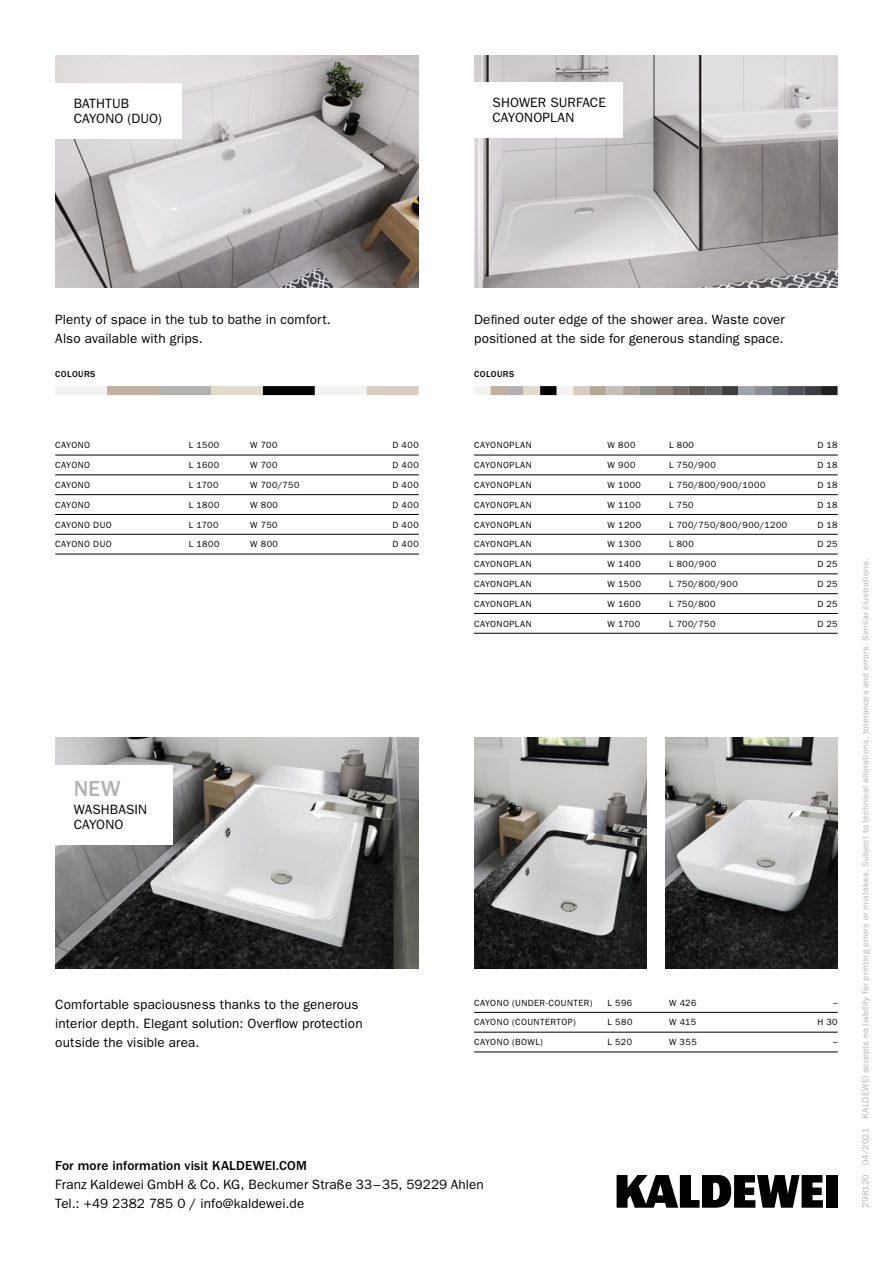
<style>
.page{position:relative;width:893px;height:1263px;background:#fff}
.page>*{position:absolute;margin:0;border:0;box-sizing:border-box;transform-origin:0 0}
.t1{font:500 22.5px "ITC Franklin Gothic Std";color:#b3b2b2}
.t2{font:13.5px/18.9px "ITC Franklin Gothic Std";letter-spacing:.01em;color:#000}
.t3{font:500 13.5px "ITC Franklin Gothic Std";letter-spacing:.005em;color:#000}
.t4{font:9px "ITC Franklin Gothic Std";letter-spacing:.05em;color:#000}
.t5{font:9px "ITC Franklin Gothic Std";letter-spacing:.02em;color:#b3b2b2}
.t6{font:500 9px "ITC Franklin Gothic Std";letter-spacing:.05em;color:#000}
</style>
<div class="page">
<img style="left:55px;top:55px;width:364px;height:232px">
<img style="left:474px;top:55px;width:364px;height:232px">
<img style="left:55px;top:737px;width:364px;height:232px">
<img style="left:665px;top:737px;width:173px;height:232px">
<img style="left:474px;top:737px;width:173px;height:232px">
<div style="left:53px;top:83px;width:129px;height:56px;background:#fff"></div>
<div style="left:53px;top:765px;width:120px;height:79px;background:#fff"></div>
<div style="left:827px;top:1175px;width:11px;height:33px;background:#000"></div>
<svg style="left:617px;top:1175px;width:206px;height:33px"></svg>
<div style="left:55px;top:386px;width:52px;height:9px;background:#f5f3f1"></div>
<div style="left:107px;top:386px;width:52px;height:9px;background:#c2af9d"></div>
<div style="left:159px;top:386px;width:52px;height:9px;background:#b2b1ae"></div>
<div style="left:211px;top:386px;width:52px;height:9px;background:#e0dacf"></div>
<div style="left:263px;top:386px;width:52px;height:9px;background:#000"></div>
<div style="left:315px;top:386px;width:52px;height:9px;background:#f5f3f1"></div>
<div style="left:367px;top:386px;width:52px;height:9px;background:#d7cdc0"></div>
<div style="left:474px;top:386px;width:17px;height:9px;background:#f5f3f1"></div>
<div style="left:491px;top:386px;width:16px;height:9px;background:#c2af9d"></div>
<div style="left:507px;top:386px;width:17px;height:9px;background:#b2b1ae"></div>
<div style="left:524px;top:386px;width:16px;height:9px;background:#e0dacf"></div>
<div style="left:540px;top:386px;width:17px;height:9px;background:#000"></div>
<div style="left:557px;top:386px;width:16px;height:9px;background:#f5f3f1"></div>
<div style="left:573px;top:386px;width:17px;height:9px;background:#d7cdc0"></div>
<div style="left:590px;top:386px;width:16px;height:9px;background:#b4a695"></div>
<div style="left:606px;top:386px;width:17px;height:9px;background:#c4c0b8"></div>
<div style="left:623px;top:386px;width:16px;height:9px;background:#ada59c"></div>
<div style="left:639px;top:386px;width:17px;height:9px;background:#93918b"></div>
<div style="left:656px;top:386px;width:16px;height:9px;background:#90857b"></div>
<div style="left:672px;top:386px;width:17px;height:9px;background:#736d69"></div>
<div style="left:689px;top:386px;width:16px;height:9px;background:#5e5853"></div>
<div style="left:705px;top:386px;width:17px;height:9px;background:#616564"></div>
<div style="left:722px;top:386px;width:16px;height:9px;background:#3e3e3f"></div>
<div style="left:738px;top:386px;width:17px;height:9px;background:#9ea3a7"></div>
<div style="left:755px;top:386px;width:16px;height:9px;background:#8b8f91"></div>
<div style="left:771px;top:386px;width:17px;height:9px;background:#656b70"></div>
<div style="left:788px;top:386px;width:16px;height:9px;background:#4b5055"></div>
<div style="left:804px;top:386px;width:17px;height:9px;background:#3b3d41"></div>
<div style="left:821px;top:386px;width:17px;height:9px;background:#201f1d"></div>
<hr style="left:55px;top:455px;width:364px;height:1px;background:#000">
<hr style="left:55px;top:474px;width:364px;height:1px;background:#000">
<hr style="left:55px;top:494px;width:364px;height:1px;background:#000">
<hr style="left:55px;top:514px;width:364px;height:1px;background:#000">
<hr style="left:55px;top:534px;width:364px;height:1px;background:#000">
<hr style="left:55px;top:554px;width:364px;height:1px;background:#000">
<hr style="left:474px;top:1012px;width:364px;height:1px;background:#000">
<hr style="left:474px;top:1032px;width:364px;height:1px;background:#000">
<hr style="left:474px;top:1052px;width:364px;height:1px;background:#000">
<hr style="left:474px;top:455px;width:364px;height:1px;background:#000">
<hr style="left:474px;top:474px;width:364px;height:1px;background:#000">
<hr style="left:474px;top:494px;width:364px;height:1px;background:#000">
<hr style="left:474px;top:514px;width:364px;height:1px;background:#000">
<hr style="left:474px;top:534px;width:364px;height:1px;background:#000">
<hr style="left:474px;top:554px;width:364px;height:1px;background:#000">
<hr style="left:474px;top:573px;width:364px;height:1px;background:#000">
<hr style="left:474px;top:593px;width:364px;height:1px;background:#000">
<hr style="left:474px;top:613px;width:364px;height:1px;background:#000">
<hr style="left:474px;top:633px;width:364px;height:1px;background:#000">
<div style="left:468px;top:82px;width:155px;height:56px;background:#fff"></div>
<h2 class="t2" style="left:74px;top:96px;width:90px;line-height:14.9px">BATHTUB<br>CAYONO (DUO)</h2>
<h2 class="t2" style="left:493px;top:95px;width:115px;line-height:14.9px">SHOWER SURFACE<br>CAYONOPLAN</h2>
<h2 class="t2" style="left:55px;top:310px;width:277px">Plenty of space in the tub to bathe in comfort.<br>Also available with grips.</h2>
<h2 class="t2" style="left:474px;top:310px;width:312px">Defined outer edge of the shower area. Waste cover positioned at the side for generous standing space.</h2>
<p class="t6" style="left:55px;top:369px;width:42px">COLOURS</p>
<p class="t6" style="left:474px;top:369px;width:42px">COLOURS</p>
<p class="t4" style="left:55px;top:440px;width:36px">CAYONO</p>
<p class="t4" style="left:189px;top:440px;width:32px">L 1500</p>
<p class="t4" style="left:250px;top:440px;width:29px">W 700</p>
<p class="t4" style="left:392px;top:440px;width:28px">D 400</p>
<p class="t4" style="left:55px;top:460px;width:36px">CAYONO</p>
<p class="t4" style="left:189px;top:460px;width:32px">L 1600</p>
<p class="t4" style="left:250px;top:460px;width:29px">W 700</p>
<p class="t4" style="left:392px;top:460px;width:28px">D 400</p>
<p class="t4" style="left:55px;top:480px;width:36px">CAYONO</p>
<p class="t4" style="left:189px;top:480px;width:31px">L 1700</p>
<p class="t4" style="left:250px;top:480px;width:51px">W 700/750</p>
<p class="t4" style="left:392px;top:480px;width:28px">D 400</p>
<p class="t4" style="left:55px;top:499px;width:36px">CAYONO</p>
<p class="t4" style="left:189px;top:499px;width:32px">L 1800</p>
<p class="t4" style="left:250px;top:499px;width:29px">W 800</p>
<p class="t4" style="left:392px;top:499px;width:28px">D 400</p>
<p class="t4" style="left:55px;top:519px;width:58px">CAYONO DUO</p>
<p class="t4" style="left:189px;top:519px;width:31px">L 1700</p>
<p class="t4" style="left:250px;top:519px;width:29px">W 750</p>
<p class="t4" style="left:392px;top:519px;width:28px">D 400</p>
<p class="t4" style="left:55px;top:539px;width:58px">CAYONO DUO</p>
<p class="t4" style="left:189px;top:539px;width:32px">L 1800</p>
<p class="t4" style="left:250px;top:539px;width:29px">W 800</p>
<p class="t4" style="left:392px;top:539px;width:28px">D 400</p>
<p class="t4" style="left:474px;top:440px;width:59px">CAYONOPLAN</p>
<p class="t4" style="left:608px;top:440px;width:29px">W 800</p>
<p class="t4" style="left:669px;top:440px;width:26px">L 800</p>
<p class="t4" style="left:817px;top:440px;width:22px">D 18</p>
<p class="t4" style="left:474px;top:460px;width:59px">CAYONOPLAN</p>
<p class="t4" style="left:608px;top:460px;width:29px">W 900</p>
<p class="t4" style="left:669px;top:460px;width:48px">L 750/900</p>
<p class="t4" style="left:817px;top:460px;width:22px">D 18</p>
<p class="t4" style="left:474px;top:480px;width:59px">CAYONOPLAN</p>
<p class="t4" style="left:608px;top:480px;width:35px">W 1000</p>
<p class="t4" style="left:669px;top:480px;width:98px">L 750/800/900/1000</p>
<p class="t4" style="left:817px;top:480px;width:22px">D 18</p>
<p class="t4" style="left:474px;top:499px;width:59px">CAYONOPLAN</p>
<p class="t4" style="left:608px;top:499px;width:35px">W 1100</p>
<p class="t4" style="left:669px;top:499px;width:26px">L 750</p>
<p class="t4" style="left:817px;top:499px;width:22px">D 18</p>
<p class="t4" style="left:474px;top:519px;width:59px">CAYONOPLAN</p>
<p class="t4" style="left:608px;top:519px;width:35px">W 1200</p>
<p class="t4" style="left:669px;top:519px;width:120px">L 700/750/800/900/1200</p>
<p class="t4" style="left:817px;top:519px;width:22px">D 18</p>
<p class="t4" style="left:474px;top:539px;width:59px">CAYONOPLAN</p>
<p class="t4" style="left:608px;top:539px;width:35px">W 1300</p>
<p class="t4" style="left:669px;top:539px;width:26px">L 800</p>
<p class="t4" style="left:817px;top:539px;width:22px">D 25</p>
<p class="t4" style="left:474px;top:559px;width:59px">CAYONOPLAN</p>
<p class="t4" style="left:608px;top:559px;width:35px">W 1400</p>
<p class="t4" style="left:669px;top:559px;width:49px">L 800/900</p>
<p class="t4" style="left:817px;top:559px;width:22px">D 25</p>
<p class="t4" style="left:474px;top:579px;width:59px">CAYONOPLAN</p>
<p class="t4" style="left:608px;top:579px;width:35px">W 1500</p>
<p class="t4" style="left:669px;top:579px;width:70px">L 750/800/900</p>
<p class="t4" style="left:817px;top:579px;width:22px">D 25</p>
<p class="t4" style="left:474px;top:598px;width:59px">CAYONOPLAN</p>
<p class="t4" style="left:608px;top:598px;width:35px">W 1600</p>
<p class="t4" style="left:669px;top:598px;width:48px">L 750/800</p>
<p class="t4" style="left:817px;top:598px;width:22px">D 25</p>
<p class="t4" style="left:474px;top:618px;width:59px">CAYONOPLAN</p>
<p class="t4" style="left:608px;top:618px;width:34px">W 1700</p>
<p class="t4" style="left:669px;top:618px;width:48px">L 700/750</p>
<p class="t4" style="left:817px;top:618px;width:22px">D 25</p>
<h1 class="t1" style="left:74px;top:776px;width:48px">NEW</h1>
<h2 class="t2" style="left:74px;top:802px;width:75px;line-height:14.9px">WASHBASIN<br>CAYONO</h2>
<h2 class="t2" style="left:55px;top:995px;width:309px">Comfortable spaciousness thanks to the generous interior depth. Elegant solution: Overflow protection outside the visible area.</h2>
<p class="t4" style="left:474px;top:997px;width:120px">CAYONO (UNDER-COUNTER)</p>
<p class="t4" style="left:608px;top:997px;width:26px">L 596</p>
<p class="t4" style="left:669px;top:997px;width:29px">W 426</p>
<p class="t4" style="left:833px;top:997px;width:6px">–</p>
<p class="t4" style="left:474px;top:1017px;width:103px">CAYONO (COUNTERTOP)</p>
<p class="t4" style="left:608px;top:1017px;width:26px">L 580</p>
<p class="t4" style="left:669px;top:1017px;width:29px">W 415</p>
<p class="t4" style="left:817px;top:1017px;width:22px">H 30</p>
<p class="t4" style="left:474px;top:1037px;width:70px">CAYONO (BOWL)</p>
<p class="t4" style="left:608px;top:1037px;width:26px">L 520</p>
<p class="t4" style="left:669px;top:1037px;width:29px">W 355</p>
<p class="t4" style="left:833px;top:1037px;width:6px">–</p>
<h2 class="t3" style="left:55px;top:1158px;width:253px">For more information visit KALDEWEI.COM</h2>
<h2 class="t2" style="left:55px;top:1175px;width:430px">Franz Kaldewei GmbH &amp; Co. KG, Beckumer Straße 33–35, 59229 Ahlen<br>Tel.: +49 2382 785 0 / info@kaldewei.de</h2>
<p class="t5" style="left:860px;top:1208px;width:650px;rotate:-90deg">298120 04/2021 KALDEWEI accepts no liability for printing errors or mistakes. Subject to technical alterations, tolerances and errors. Similar illustrations.</p>
</div>
